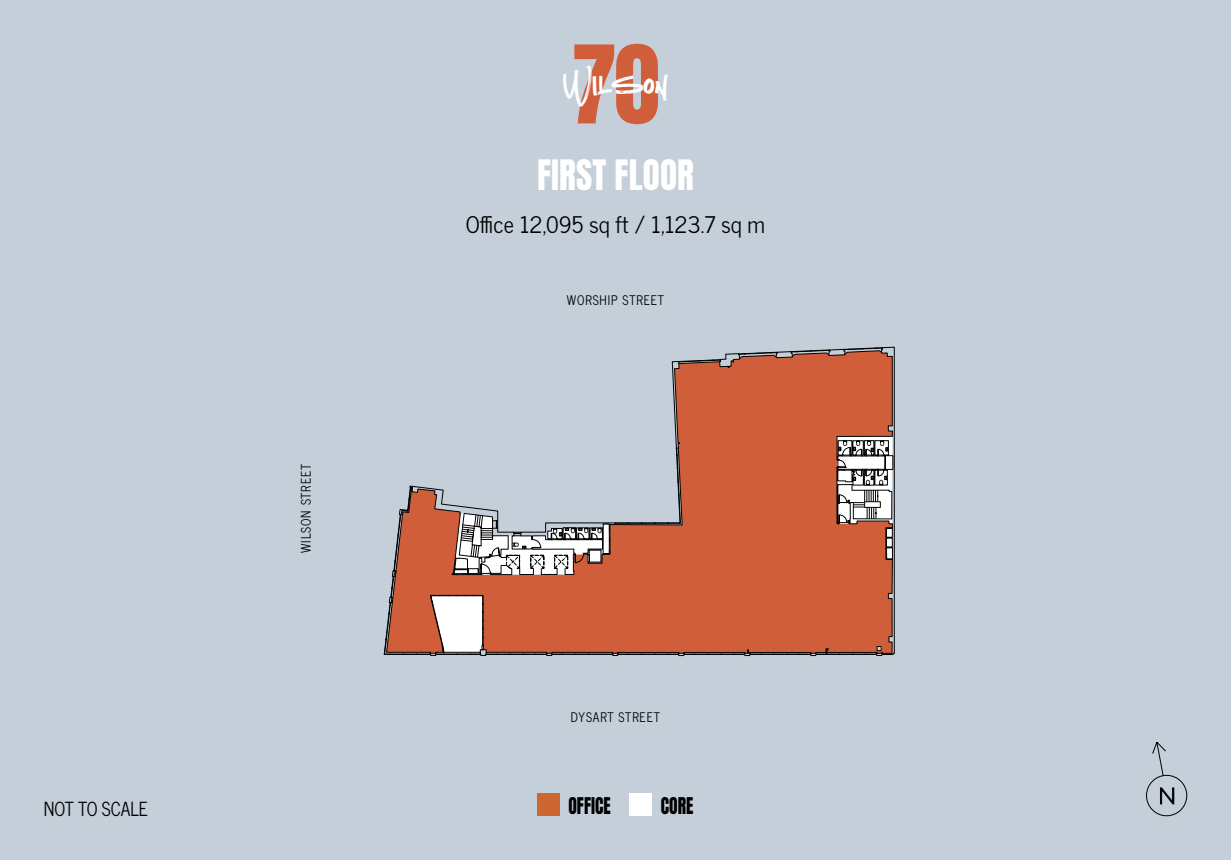
<style>
.page{position:relative;width:1231px;height:860px;background:#fff}
.page>*{position:absolute;margin:0;border:0;box-sizing:border-box;transform-origin:0 0}
.t1{font:39.73px "Network";color:#fff}
.t2{font:35px "Anton";letter-spacing:.005em;color:#fff}
.t3{font:300 22.84px "Gotham";color:#000}
.t4{font:22.75px "News Cycle";color:#000}
.t5{font:19.25px "News Cycle";color:#000;scale:.91 1}
.t6{font:19.25px "Anton";letter-spacing:.005em;color:#000;scale:.91 1}
.t7{font:13.12px "News Cycle";letter-spacing:.075em;color:#000;scale:.91 1}
</style>
<div class="page">
<div style="left:0;top:0;width:1230px;height:859px;background:#c5cfd9"></div>
<svg style="left:384px;top:347px;width:510px;height:309px"></svg>
<svg style="left:1146px;top:742px;width:41px;height:74px"></svg>
<svg style="left:574px;top:44px;width:84px;height:80px"></svg>
<div style="left:536px;top:793px;width:23px;height:23px;background:#c63"></div>
<div style="left:629px;top:793px;width:23px;height:23px;background:#fff"></div>
<h3 class="t5" style="left:44px;top:792px;width:116px">NOT TO SCALE</h3>
<p class="t7" style="left:294px;top:552px;width:99px;rotate:-90deg">WILSON STREET</p>
<h1 class="t1" style="left:562px;top:58px;width:108px">Wilson</h1>
<h2 class="t2" style="left:537px;top:158px;width:158px">FIRST FLOOR</h2>
<h3 class="t4" style="left:466px;top:204px;width:301px">Office 12,095 sq ft / 1,123.7 sq m</h3>
<p class="t7" style="left:567px;top:288px;width:108px">WORSHIP STREET</p>
<p class="t7" style="left:571px;top:706px;width:99px">DYSART STREET</p>
<h3 class="t6" style="left:568px;top:796px;width:48px">OFFICE</h3>
<h3 class="t6" style="left:660px;top:796px;width:37px">CORE</h3>
<h3 class="t3" style="left:1157px;top:781px;width:20px">N</h3>
</div>
